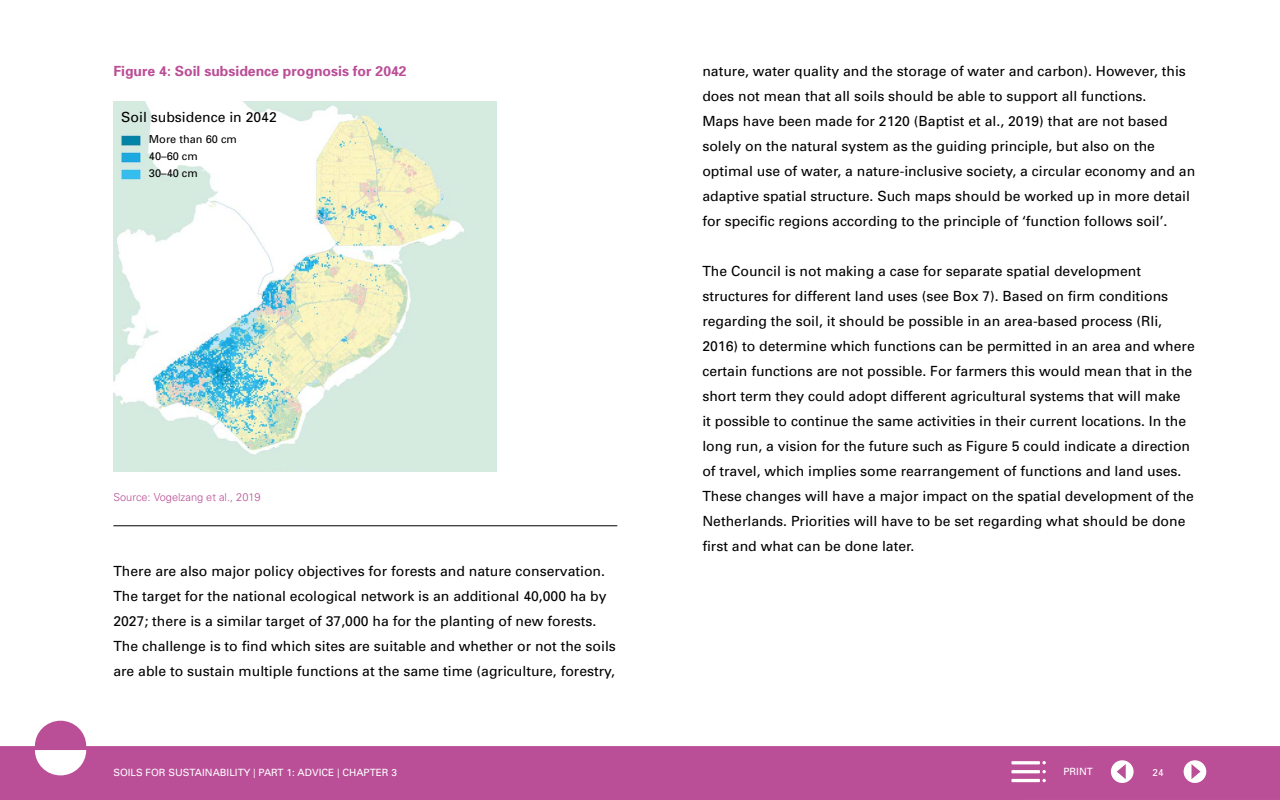
<style>
.page{position:relative;width:1280px;height:800px;background:#fff}
.page>*{position:absolute;margin:0;border:0;box-sizing:border-box;transform-origin:0 0}
.platte_tekst__P{font:14px/25px "Univers";color:#000}
.Kop_figuur_tabel__P{font:700 14px "Univers";color:#ba4e97}
.Bijschrift_figuur_ta{font:300 11px "Univers";color:#ba4e97}
.t1{font:11px/17px "Univers";color:#000}
.t2{font:10px "Univers";color:#fff}
.s1{font-size:12.9px}
</style>
<div class="page">
<svg style="left:0;top:721px;width:1280px;height:79px;fill:#ba4e97"></svg>
<div style="left:1111px;top:760px;width:23px;height:23px;background:#fff;border-radius:50%"></div>
<svg style="left:1117px;top:764px;width:9px;height:15px"></svg>
<div style="left:1184px;top:760px;width:22px;height:23px;background:#fff;border-radius:50%"></div>
<svg style="left:1191px;top:764px;width:10px;height:15px"></svg>
<svg style="left:1042px;top:779px;width:4px;height:3px"></svg>
<hr style="left:1011px;top:779px;width:29px;height:3px;background:#fff">
<hr style="left:1011px;top:770px;width:29px;height:3px;background:#fff">
<svg style="left:1042px;top:770px;width:4px;height:3px"></svg>
<hr style="left:1011px;top:761px;width:29px;height:3px;background:#fff">
<svg style="left:1042px;top:761px;width:4px;height:3px"></svg>
<hr style="left:113px;top:526px;width:504px;height:1px;background:#000">
<img style="left:113px;top:101px;width:383px;height:371px">
<p class="Kop_figuur_tabel__P" style="left:113px;top:62px;width:295px">Figure 4: Soil subsidence prognosis for 2042</p>
<p class="platte_tekst__P" style="left:121px;top:104px;width:157px">Soil subsidence in 2042</p>
<p class="t1" style="left:149px;top:131px;width:90px">More than 60 cm<br>40–60 cm<br>30–40 cm</p>
<p class="Bijschrift_figuur_ta" style="left:113px;top:490px;width:149px">Source: Vogelzang et al., 2019</p>
<p class="platte_tekst__P" style="left:113px;top:558px;width:504px">There are also major policy objectives for forests and nature conservation.<br>The target for the national ecological network is an additional 40,000 ha by 2027; there is a similar target of 37,000 ha for the planting of new forests.<br>The challenge is to find which sites are suitable and whether or not the soils are able to sustain multiple functions at the same time (agriculture, forestry,</p>
<p class="platte_tekst__P" style="left:702px;top:58px;width:485px">nature, water quality and the storage of water and carbon). However, this does not mean that all soils should be able to support all functions.</p>
<p class="platte_tekst__P" style="left:702px;top:108px;width:494px">Maps have been made for 2120 (Baptist et al., 2019) that are not based solely on the natural system as the guiding principle, but also on the optimal use of water, a nature-inclusive society, a circular economy and an adaptive spatial structure. Such maps should be worked up in more detail for specific regions according to the principle of ‘function follows soil’.</p>
<p class="platte_tekst__P" style="left:702px;top:258px;width:494px">The Council is not making a case for separate spatial development structures for different land uses (see Box 7). Based on firm conditions regarding the soil, it should be possible in an area-based process (Rli, 2016) to determine which functions can be permitted in an area and where certain functions are not possible. For farmers this would mean that in the short term they could adopt different agricultural systems that will make<br>it possible to continue the same activities in their current locations. In the long run, a vision for the future such as Figure 5 could indicate a direction of travel, which implies some rearrangement of functions and land uses.<br>These changes will have a major impact on the spatial development of the Netherlands. Priorities will have to be set regarding what should be done first and what can be done later.</p>
<p class="t2" style="left:113px;top:766px;width:285px">SOILS FOR SUSTAINABILITY <span class="s1">|</span> PART 1: ADVICE <span class="s1">|</span> CHAPTER 3</p>
<p class="t2" style="left:1063px;top:765px;width:31px">PRINT</p>
<p class="t2" style="left:1153px;top:766px;width:13px">24</p>
</div>
